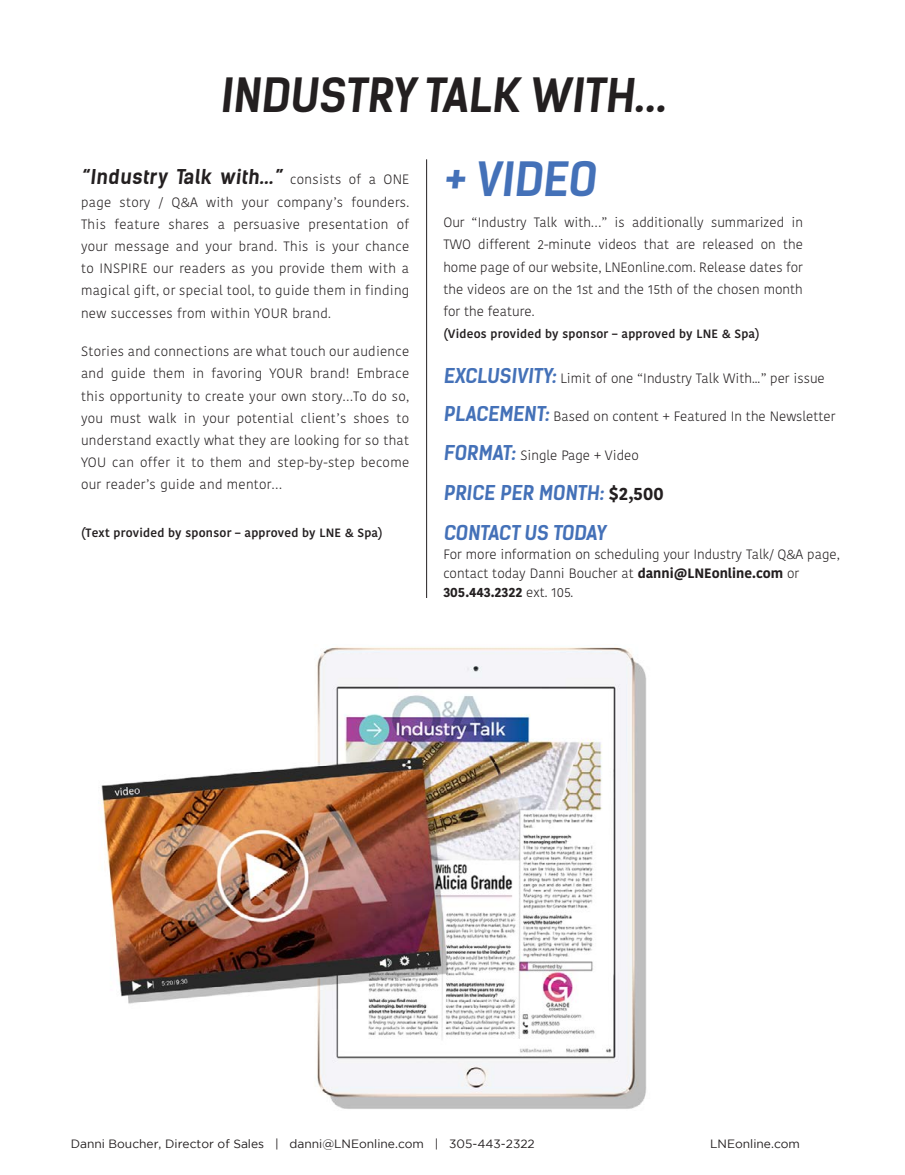
<style>
.page{position:relative;width:905px;height:1175px;background:#fff}
.page>*{position:absolute;margin:0;border:0;box-sizing:border-box;transform-origin:0 0}
.t1{font:700 45px "Kelson Sans";color:#231f20}
.t2{font:700 45px "Kelson Sans";color:#4471b8}
.t3{font:700 19.5px/39.6px "Kelson Sans";color:#4471b8}
.t4{font:700 19.5px "Kelson Sans";color:#231f20}
.t5{font:300 13.5px/22.2px "Kohinoor Devanagari";color:#231f20;text-align:justify}
.t6{font:300 13.5px "Kohinoor Devanagari";letter-spacing:.02em;color:#231f20}
.t7{font:500 12px "Kohinoor Devanagari";letter-spacing:.02em;color:#231f20}
.t8{font:12px "Gotham";color:#231f20}
.s1{font-family:"Kelson Sans";font-weight:700;font-size:19.5px;color:#4471b8}
.s2{font-family:"Kohinoor Devanagari";font-size:18px;color:#231f20}
.s3{font-weight:700}
</style>
<div class="page">
<img style="left:101px;top:647px;width:546px;height:462px">
<hr style="left:426px;top:159px;width:1px;height:439px;background:#231f20">
<h1 class="t1" style="left:220px;top:68px;width:454px">INDUSTRY TALK WITH…</h1>
<h2 class="t4" style="left:81px;top:165px;width:206px">“Industry Talk with…”</h2>
<p class="t6" style="left:81px;top:194px;width:330px">page story / Q&amp;A with your company’s founders.</p>
<p class="t6" style="left:290px;top:172px;width:120px">consists of a ONE</p>
<p class="t5" style="left:81px;top:213px;width:330px">This feature shares a persuasive presentation of your message and your brand. This is your chance to INSPIRE our readers as you provide them with a magical gift, or special tool, to guide them in finding new successes from within YOUR brand.</p>
<p class="t5" style="left:81px;top:340px;width:330px">Stories and connections are what touch our audience and guide them in favoring YOUR brand! Embrace this opportunity to create your own story…To do so, you must walk in your potential client’s shoes to understand exactly what they are looking for so that YOU can offer it to them and step-by-step become our reader’s guide and mentor…</p>
<p class="t7" style="left:81px;top:525px;width:303px">(Text provided by sponsor – approved by LNE &amp; Spa)</p>
<h1 class="t2" style="left:443px;top:152px;width:160px">+ VIDEO</h1>
<p class="t5" style="left:443px;top:211px;width:361px">Our “Industry Talk with…” is additionally summarized in TWO different 2-minute videos that are released on the home page of our website, LNEonline.com. Release dates for the videos are on the 1st and the 15th of the chosen month for the feature.</p>
<p class="t7" style="left:443px;top:327px;width:318px">(Videos provided by sponsor – approved by LNE &amp; Spa)</p>
<p class="t5" style="left:443px;top:367px;width:383px"><span class="s1">EXCLUSIVITY:</span>Limit of one “Industry Talk With...” per issue</p>
<p class="t5" style="left:443px;top:405px;width:393px"><span class="s1">PLACEMENT:</span> Based on content + Featured In the Newsletter</p>
<p class="t5" style="left:443px;top:445px;width:197px"><span class="s1">FORMAT:</span> Single Page + Video</p>
<h2 class="t3" style="left:443px;top:473px;width:222px">PRICE PER MONTH: <span class="s2">$2,500<br></span>CONTACT US TODAY</h2>
<p class="t5" style="left:443px;top:544px;width:398px;line-height:19.2px;text-align:left">For more information on scheduling your Industry Talk/ Q&amp;A page, contact today Danni Boucher at <span class="s3">danni@LNEonline.com</span> or<br><span class="s3">305.443.2322</span> ext. 105.</p>
<p class="t8" style="left:71px;top:1136px;width:465px">Danni Boucher, Director of Sales | danni@LNEonline.com | 305-443-2322</p>
<p class="t8" style="left:710px;top:1136px;width:91px">LNEonline.com</p>
</div>
